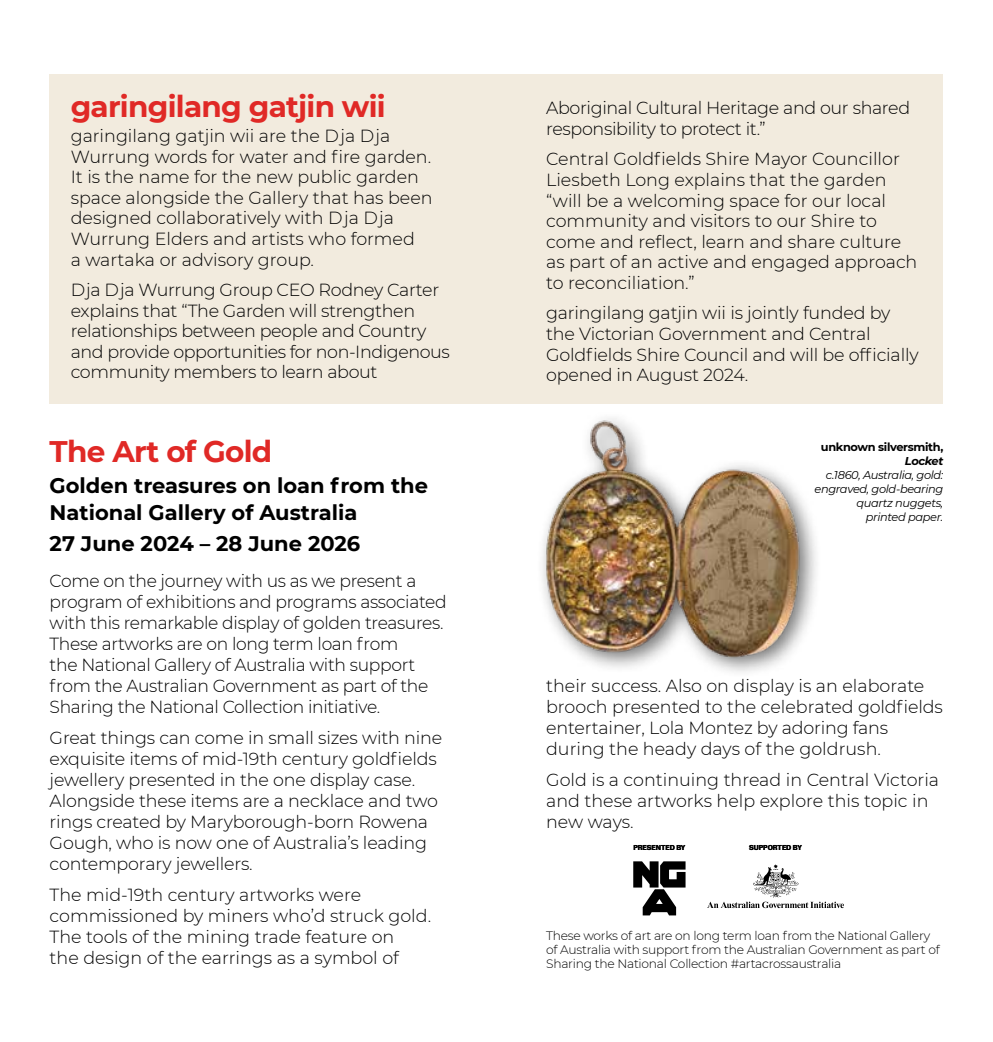
<style>
.page{position:relative;width:993px;height:1042px;background:#fff}
.page>*{position:absolute;margin:0;border:0;box-sizing:border-box;transform-origin:0 0}
.t1{font:700 29.75px "Montserrat";letter-spacing:-.025em;color:#e02926}
.t2{font:700 21px/26.2px "Montserrat";color:#000}
.t3{font:300 17.5px/20.7px "Montserrat";letter-spacing:-.01em;color:#000}
.t4{font:300 12.25px/14px "Montserrat";letter-spacing:-.02em;color:#000}
.t5{font:italic 11.38px/14px "Montserrat";letter-spacing:-.03em;color:#000;text-align:right}
.t6{font:700 11.38px "Montserrat";letter-spacing:-.03em;color:#000}
.t7{font:italic 700 11.38px "Montserrat";letter-spacing:-.035em;color:#000}
.t8{font:700 7.17px "Brut";color:#000}
</style>
<div class="page">
<div style="left:50px;top:74px;width:893px;height:330px;background:#f2ebde"></div>
<img style="left:542px;top:418px;width:275px;height:254px">
<svg style="left:633px;top:861px;width:52px;height:54px"></svg>
<svg style="left:707px;top:864px;width:136px;height:44px"></svg>
<h1 class="t1" style="left:71px;top:85px;width:316px">garingilang gatjin wii</h1>
<p class="t3" style="left:71px;top:125px;width:363px">garingilang gatjin wii are the Dja Dja Wurrung words for water and fire garden.<br>It is the name for the new public garden space alongside the Gallery that has been designed collaboratively with Dja Dja Wurrung Elders and artists who formed<br>a wartaka or advisory group.</p>
<p class="t3" style="left:71px;top:279px;width:380px">Dja Dja Wurrung Group CEO Rodney Carter explains that “The Garden will strengthen relationships between people and Country and provide opportunities for non-Indigenous community members to learn about</p>
<h1 class="t1" style="left:50px;top:430px;width:224px">The Art of Gold</h1>
<p class="t2" style="left:50px;top:472px;width:380px">Golden treasures on loan from the<br>National Gallery of Australia</p>
<p class="t2" style="left:50px;top:529px;width:312px">27 June 2024 – 28 June 2026</p>
<p class="t3" style="left:50px;top:569px;width:398px">Come on the journey with us as we present a program of exhibitions and programs associated with this remarkable display of golden treasures.<br>These artworks are on long term loan from<br>the National Gallery of Australia with support from the Australian Government as part of the Sharing the National Collection initiative.</p>
<p class="t3" style="left:50px;top:726px;width:394px">Great things can come in small sizes with nine exquisite items of mid-19th century goldfields jewellery presented in the one display case.<br>Alongside these items are a necklace and two rings created by Maryborough-born Rowena Gough, who is now one of Australia’s leading contemporary jewellers.</p>
<p class="t3" style="left:50px;top:883px;width:383px">The mid-19th century artworks were commissioned by miners who’d struck gold.<br>The tools of the mining trade feature on<br>the design of the earrings as a symbol of</p>
<p class="t3" style="left:546px;top:97px;width:365px">Aboriginal Cultural Heritage and our shared responsibility to protect it.”</p>
<p class="t3" style="left:546px;top:148px;width:372px">Central Goldfields Shire Mayor Councillor Liesbeth Long explains that the garden “will be a welcoming space for our local community and visitors to our Shire to come and reflect, learn and share culture as part of an active and engaged approach to reconciliation.”</p>
<p class="t3" style="left:546px;top:302px;width:374px">garingilang gatjin wii is jointly funded by the Victorian Government and Central Goldfields Shire Council and will be officially opened in August 2024.</p>
<p class="t6" style="left:820px;top:438px;width:124px">unknown silversmith,</p>
<p class="t7" style="left:904px;top:452px;width:40px">Locket</p>
<p class="t5" style="left:814px;top:467px;width:130px">c.1860, Australia, gold: engraved, gold‑bearing quartz nuggets, printed paper.</p>
<p class="t3" style="left:546px;top:675px;width:398px">their success. Also on display is an elaborate brooch presented to the celebrated goldfields entertainer, Lola Montez by adoring fans during the heady days of the goldrush.</p>
<p class="t3" style="left:546px;top:768px;width:394px">Gold is a continuing thread in Central Victoria and these artworks help explore this topic in new ways.</p>
<p class="t8" style="left:633px;top:843px;width:54px">PRESENTED BY</p>
<p class="t8" style="left:749px;top:843px;width:54px">SUPPORTED BY</p>
<p class="t4" style="left:546px;top:928px;width:395px">These works of art are on long term loan from the National Gallery of Australia with support from the Australian Government as part of<br>Sharing the National Collection #artacrossaustralia</p>
</div>
